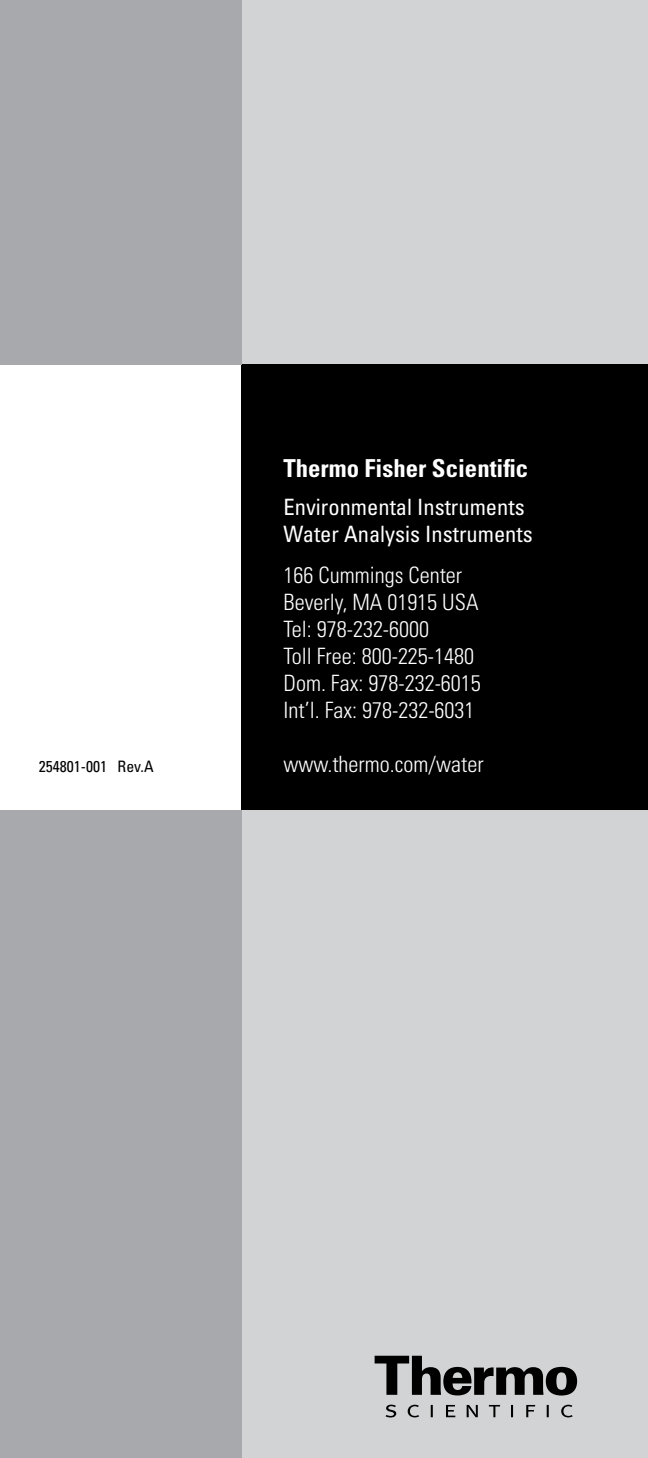
<style>
.page{position:relative;width:648px;height:1458px;background:#fff}
.page>*{position:absolute;margin:0;border:0;box-sizing:border-box;transform-origin:0 0}
.t1{font:700 condensed 24.75px "Univers LT Std";color:#fff}
.t2{font:300 condensed 22.5px/27px "Univers LT Std";color:#fff}
.t3{font:condensed 22.5px/27px "Univers LT Std";color:#fff}
.t4{font:condensed 15.75px "Univers LT Std";color:#000}
</style>
<div class="page">
<div style="left:241px;top:0;width:407px;height:1458px;background:#d1d3d4"></div>
<div style="left:241px;top:364px;width:407px;height:446px;background:#000"></div>
<div style="left:0;top:0;width:241px;height:364px;background:#a7a9ac"></div>
<div style="left:0;top:810px;width:241px;height:648px;background:#a7a9ac"></div>
<svg style="left:375px;top:1356px;width:202px;height:40px"></svg>
<svg style="left:386px;top:1405px;width:187px;height:13px"></svg>
<p class="t1" style="left:284px;top:453px;width:246px">Thermo Fisher Scientific</p>
<p class="t3" style="left:284px;top:493px;width:251px">Environmental Instruments<br>Water Analysis Instruments</p>
<p class="t2" style="left:284px;top:561px;width:199px">166 Cummings Center<br>Beverly, MA 01915 USA<br>Tel: 978-232-6000<br>Toll Free: 800-225-1480<br>Dom. Fax: 978-232-6015<br>Int’l. Fax: 978-232-6031</p>
<p class="t4" style="left:39px;top:756px;width:116px">254801-001 Rev.A</p>
<p class="t2" style="left:284px;top:750px;width:202px">www.thermo.com/water</p>
</div>
